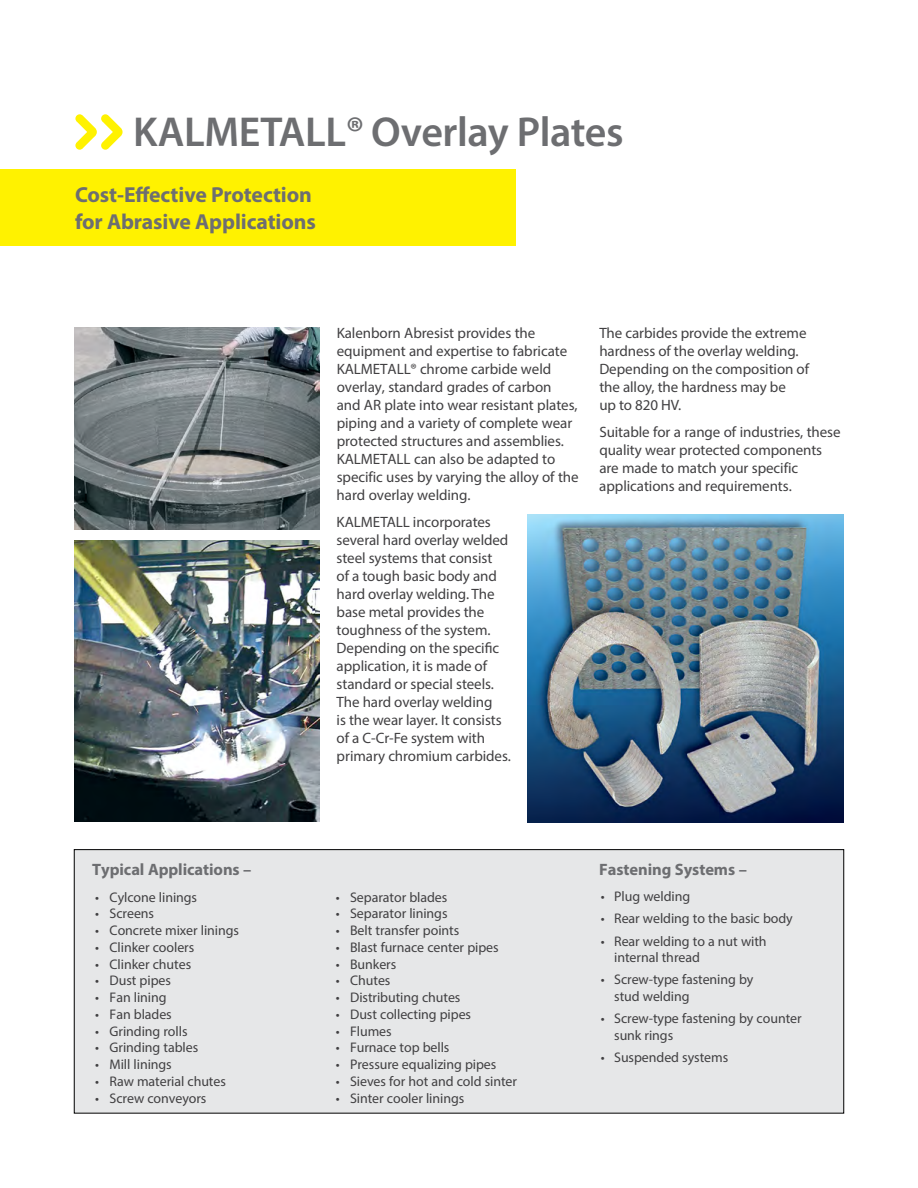
<style>
.page{position:relative;width:918px;height:1188px;background:#fff}
.page>*{position:absolute;margin:0;border:0;box-sizing:border-box;transform-origin:0 0}
.t1{font:600 42px "Myriad Pro";letter-spacing:-.01em;color:#6d6e71}
.t2{font:700 21.75px/27px "Myriad Pro";letter-spacing:-.005em;color:#6d6e71}
.t3{font:700 16.5px "Myriad Pro";letter-spacing:-.005em;color:#6d6e71}
.t4{font:15px/18px "Myriad Pro";letter-spacing:-.005em;color:#414042}
.t5{font:13.95px/16.8px "Myriad Pro";letter-spacing:-.005em;color:#414042}
</style>
<div class="page">
<div style="left:74px;top:850px;width:770px;height:263px;background:#e6e7e8"></div>
<div style="left:74px;top:849px;width:770px;height:265px;border:1px solid #000"></div>
<img style="left:528px;top:514px;width:316px;height:308px">
<img style="left:74px;top:327px;width:245px;height:202px">
<img style="left:74px;top:541px;width:245px;height:281px">
<div style="left:0;top:169px;width:515px;height:77px;background:#fff200"></div>
<svg style="left:75px;top:114px;width:48px;height:36px"></svg>
<h1 class="t1" style="left:133px;top:105px;width:492px">KALMETALL® Overlay Plates</h1>
<h2 class="t2" style="left:75px;top:181px;width:242px">Cost-Effective Protection for Abrasive Applications</h2>
<p class="t4" style="left:337px;top:324px;width:244px">Kalenborn Abresist provides the equipment and expertise to fabricate KALMETALL® chrome carbide weld overlay, standard grades of carbon and AR plate into wear resistant plates, piping and a variety of complete wear protected structures and assemblies.<br>KALMETALL can also be adapted to specific uses by varying the alloy of the hard overlay welding.</p>
<p class="t4" style="left:337px;top:513px;width:176px">KALMETALL incorporates several hard overlay welded steel systems that consist<br>of a tough basic body and hard overlay welding. The base metal provides the toughness of the system.<br>Depending on the specific application, it is made of standard or special steels.<br>The hard overlay welding<br>is the wear layer. It consists of a C-Cr-Fe system with primary chromium carbides.</p>
<p class="t4" style="left:599px;top:324px;width:211px">The carbides provide the extreme hardness of the overlay welding.<br>Depending on the composition of the alloy, the hardness may be<br>up to 820 HV.</p>
<p class="t4" style="left:599px;top:423px;width:243px">Suitable for a range of industries, these quality wear protected components are made to match your specific applications and requirements.</p>
<p class="t3" style="left:92px;top:858px;width:161px">Typical Applications –</p>
<p class="t5" style="left:95px;top:888px;width:103px">• Cylcone linings</p>
<p class="t5" style="left:95px;top:905px;width:60px">• Screens</p>
<p class="t5" style="left:95px;top:922px;width:145px">• Concrete mixer linings</p>
<p class="t5" style="left:95px;top:939px;width:101px">• Clinker coolers</p>
<p class="t5" style="left:95px;top:955px;width:98px">• Clinker chutes</p>
<p class="t5" style="left:95px;top:972px;width:77px">• Dust pipes</p>
<p class="t5" style="left:95px;top:989px;width:73px">• Fan lining</p>
<p class="t5" style="left:95px;top:1006px;width:78px">• Fan blades</p>
<p class="t5" style="left:95px;top:1022px;width:94px">• Grinding rolls</p>
<p class="t5" style="left:95px;top:1039px;width:105px">• Grinding tables</p>
<p class="t5" style="left:95px;top:1056px;width:78px">• Mill linings</p>
<p class="t5" style="left:95px;top:1072px;width:132px">• Raw material chutes</p>
<p class="t5" style="left:95px;top:1089px;width:113px">• Screw conveyors</p>
<p class="t5" style="left:336px;top:888px;width:113px">• Separator blades</p>
<p class="t5" style="left:336px;top:905px;width:113px">• Separator linings</p>
<p class="t5" style="left:336px;top:922px;width:125px">• Belt transfer points</p>
<p class="t5" style="left:336px;top:939px;width:164px">• Blast furnace center pipes</p>
<p class="t5" style="left:336px;top:955px;width:62px">• Bunkers</p>
<p class="t5" style="left:336px;top:972px;width:56px">• Chutes</p>
<p class="t5" style="left:336px;top:989px;width:126px">• Distributing chutes</p>
<p class="t5" style="left:336px;top:1006px;width:137px">• Dust collecting pipes</p>
<p class="t5" style="left:336px;top:1022px;width:57px">• Flumes</p>
<p class="t5" style="left:336px;top:1039px;width:115px">• Furnace top bells</p>
<p class="t5" style="left:336px;top:1056px;width:162px">• Pressure equalizing pipes</p>
<p class="t5" style="left:336px;top:1072px;width:183px">• Sieves for hot and cold sinter</p>
<p class="t5" style="left:336px;top:1089px;width:130px">• Sinter cooler linings</p>
<p class="t3" style="left:599px;top:858px;width:149px">Fastening Systems –</p>
<p class="t5" style="left:601px;top:888px;width:91px">• Plug welding</p>
<p class="t5" style="left:601px;top:910px;width:194px">• Rear welding to the basic body</p>
<p class="t5" style="left:614px;top:932px;width:154px;text-indent:-13px">• Rear welding to a nut with internal thread</p>
<p class="t5" style="left:614px;top:971px;width:141px;text-indent:-13px">• Screw-type fastening by stud welding</p>
<p class="t5" style="left:614px;top:1010px;width:189px;text-indent:-13px">• Screw-type fastening by counter sunk rings</p>
<p class="t5" style="left:601px;top:1049px;width:129px">• Suspended systems</p>
</div>
